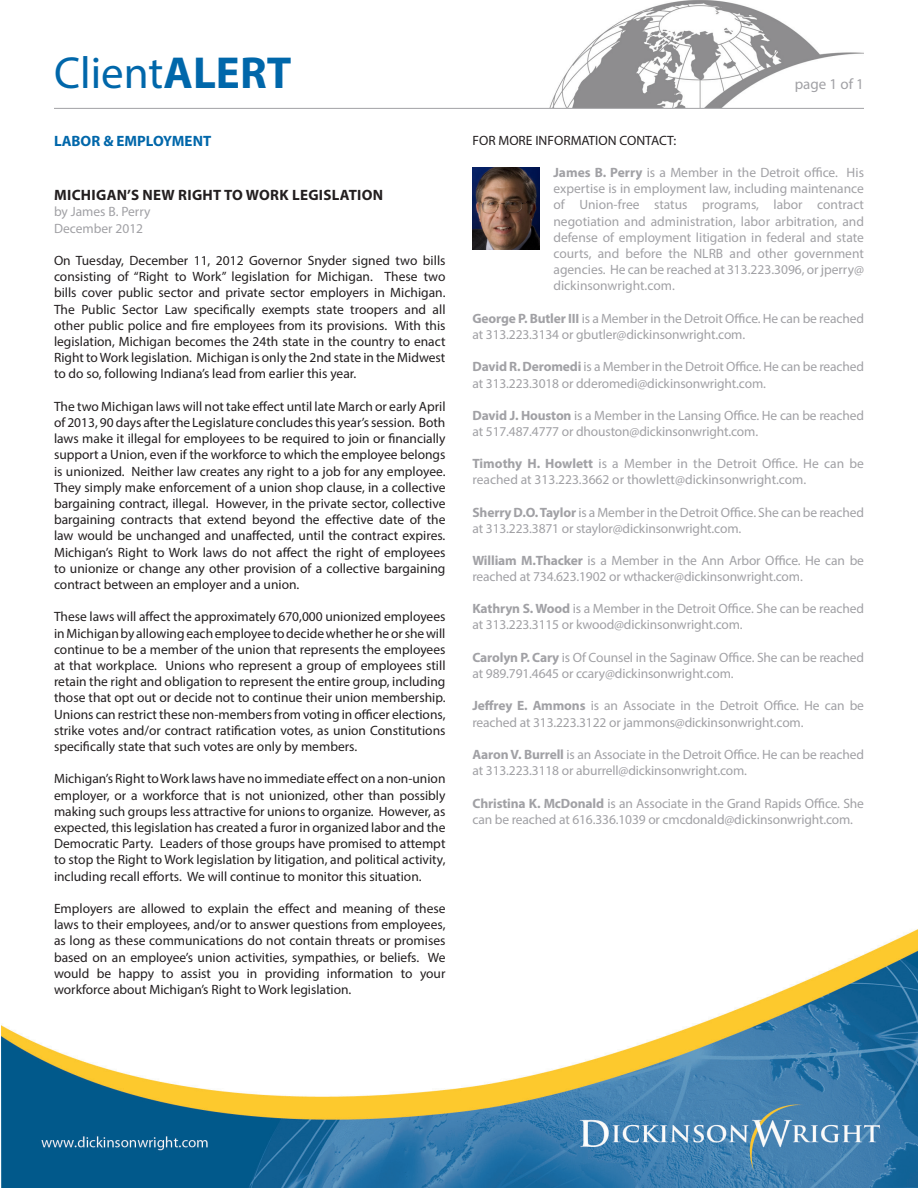
<style>
.page{position:relative;width:918px;height:1188px;background:#fff}
.page>*{position:absolute;margin:0;border:0;box-sizing:border-box;transform-origin:0 0}
.t1{font:45px "Myriad Pro";color:#0067aa}
.t2{font:700 15px "Myriad Pro";letter-spacing:.02em;color:#231f20}
.t3{font:700 15px "Myriad Pro";color:#0067aa}
.t4{font:15px "Myriad Pro";color:#a1a1a5}
.t5{font:13.5px/16.2px "Myriad Pro";color:#231f20;text-align:justify}
.t6{font:13.5px/16.2px "Myriad Pro";letter-spacing:-.01em;color:#a1a1a5}
.s1{font-weight:700}
</style>
<div class="page">
<img style="left:1px;top:107px;width:917px;height:1081px">
<img style="left:528px;top:0;width:336px;height:108px">
<img style="left:472px;top:167px;width:68px;height:83px">
<hr style="left:54px;top:108px;width:810px;height:1px;background:#a1a1a5">
<p class="t1" style="left:54px;top:45px;width:239px">Client<span class="s1">ALERT</span></p>
<p class="t3" style="left:54px;top:131px;width:159px">LABOR &amp; EMPLOYMENT</p>
<p class="t2" style="left:54px;top:185px;width:331px">MICHIGAN’S NEW RIGHT TO WORK LEGISLATION</p>
<p class="t6" style="left:54px;top:204px;width:98px">by James B. Perry</p>
<p class="t6" style="left:54px;top:220px;width:91px">December 2012</p>
<p class="t5" style="left:54px;top:252px;width:393px">On Tuesday, December 11, 2012 Governor Snyder signed two bills consisting of “Right to Work” legislation for Michigan. These two bills cover public sector and private sector employers in Michigan.<br>The Public Sector Law specifically exempts state troopers and all other public police and fire employees from its provisions. With this legislation, Michigan becomes the 24th state in the country to enact Right to Work legislation. Michigan is only the 2nd state in the Midwest to do so, following Indiana’s lead from earlier this year.</p>
<p class="t5" style="left:54px;top:398px;width:393px">The two Michigan laws will not take effect until late March or early April of 2013, 90 days after the Legislature concludes this year’s session. Both laws make it illegal for employees to be required to join or financially support a Union, even if the workforce to which the employee belongs is unionized. Neither law creates any right to a job for any employee.<br>They simply make enforcement of a union shop clause, in a collective bargaining contract, illegal. However, in the private sector, collective bargaining contracts that extend beyond the effective date of the law would be unchanged and unaffected, until the contract expires.<br>Michigan’s Right to Work laws do not affect the right of employees to unionize or change any other provision of a collective bargaining contract between an employer and a union.</p>
<p class="t5" style="left:54px;top:609px;width:393px">These laws will affect the approximately 670,000 unionized employees in Michigan by allowing each employee to decide whether he or she will continue to be a member of the union that represents the employees at that workplace. Unions who represent a group of employees still retain the right and obligation to represent the entire group, including those that opt out or decide not to continue their union membership.<br>Unions can restrict these non-members from voting in officer elections, strike votes and/or contract ratification votes, as union Constitutions specifically state that such votes are only by members.</p>
<p class="t5" style="left:54px;top:771px;width:393px">Michigan’s Right to Work laws have no immediate effect on a non-union employer, or a workforce that is not unionized, other than possibly making such groups less attractive for unions to organize. However, as expected, this legislation has created a furor in organized labor and the Democratic Party. Leaders of those groups have promised to attempt to stop the Right to Work legislation by litigation, and political activity, including recall efforts. We will continue to monitor this situation.</p>
<p class="t5" style="left:54px;top:900px;width:393px">Employers are allowed to explain the effect and meaning of these laws to their employees, and/or to answer questions from employees, as long as these communications do not contain threats or promises based on an employee’s union activities, sympathies, or beliefs. We would be happy to assist you in providing information to your workforce about Michigan’s Right to Work legislation.</p>
<p class="t4" style="left:795px;top:74px;width:71px">page 1 of 1</p>
<p class="t5" style="left:472px;top:132px;width:205px">FOR MORE INFORMATION CONTACT:</p>
<p class="t6" style="left:554px;top:164px;width:312px;text-align:justify"><span class="s1">James B. Perry</span> is a Member in the Detroit office. His expertise is in employment law, including maintenance of Union-free status programs, labor contract negotiation and administration, labor arbitration, and defense of employment litigation in federal and state courts, and before the NLRB and other government agencies. He can be reached at 313.223.3096, or jperry@ dickinsonwright.com.</p>
<p class="t6" style="left:472px;top:310px;width:393px"><span class="s1">George P. Butler III</span> is a Member in the Detroit Office. He can be reached at 313.223.3134 or gbutler@dickinsonwright.com.</p>
<p class="t6" style="left:472px;top:359px;width:393px"><span class="s1">David R. Deromedi</span> is a Member in the Detroit Office. He can be reached at 313.223.3018 or dderomedi@dickinsonwright.com.</p>
<p class="t6" style="left:472px;top:407px;width:393px"><span class="s1">David J. Houston</span> is a Member in the Lansing Office. He can be reached at 517.487.4777 or dhouston@dickinsonwright.com.</p>
<p class="t6" style="left:472px;top:455px;width:393px"><span class="s1">Timothy H. Howlett</span> is a Member in the Detroit Office. He can be reached at 313.223.3662 or thowlett@dickinsonwright.com.</p>
<p class="t6" style="left:472px;top:504px;width:393px"><span class="s1">Sherry D.O. Taylor</span> is a Member in the Detroit Office. She can be reached at 313.223.3871 or staylor@dickinsonwright.com.</p>
<p class="t6" style="left:472px;top:552px;width:393px"><span class="s1">William M.Thacker</span> is a Member in the Ann Arbor Office. He can be reached at 734.623.1902 or wthacker@dickinsonwright.com.</p>
<p class="t6" style="left:472px;top:600px;width:393px"><span class="s1">Kathryn S. Wood</span> is a Member in the Detroit Office. She can be reached at 313.223.3115 or kwood@dickinsonwright.com.</p>
<p class="t6" style="left:472px;top:649px;width:393px"><span class="s1">Carolyn P. Cary</span> is Of Counsel in the Saginaw Office. She can be reached at 989.791.4645 or ccary@dickinsonwright.com.</p>
<p class="t6" style="left:472px;top:697px;width:393px"><span class="s1">Jeffrey E. Ammons</span> is an Associate in the Detroit Office. He can be reached at 313.223.3122 or jammons@dickinsonwright.com.</p>
<p class="t6" style="left:472px;top:746px;width:393px"><span class="s1">Aaron V. Burrell</span> is an Associate in the Detroit Office. He can be reached at 313.223.3118 or aburrell@dickinsonwright.com.</p>
<p class="t6" style="left:472px;top:795px;width:393px"><span class="s1">Christina K. McDonald</span> is an Associate in the Grand Rapids Office. She can be reached at 616.336.1039 or cmcdonald@dickinsonwright.com.</p>
</div>
